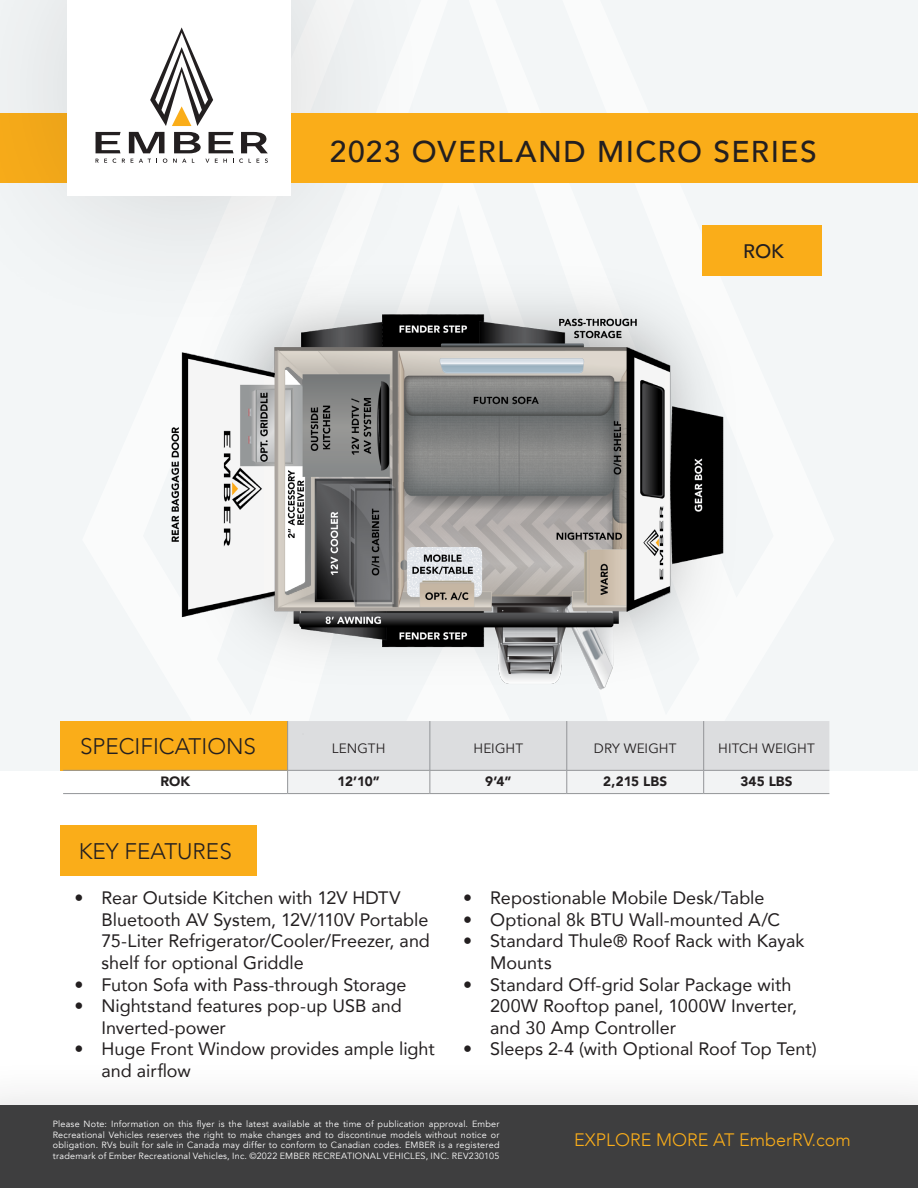
<style>
.page{position:relative;width:918px;height:1188px;background:#fff}
.page>*{position:absolute;margin:0;border:0;box-sizing:border-box;transform-origin:0 0}
.t1{font:500 30px "Avenir";letter-spacing:.045em;color:#231f20}
.t2{font:300 22.5px "Avenir";color:#231f20}
.t3{font:500 19.5px "Avenir";color:#231f20}
.t4{font:18px/21.6px "Avenir";color:#231f20}
.t5{font:300 18px "Avenir";color:#faad19}
.t6{font:13.5px "Avenir";letter-spacing:.005em;color:#231f20}
.t7{font:900 13.5px "Avenir";letter-spacing:.005em;color:#231f20}
.t8{font:9px/10.8px "Avenir";letter-spacing:.025em;color:#fff;text-align:justify}
</style>
<div class="page">
<div style="left:0;top:0;width:918px;height:770px;background:#f3f6f7"></div>
<div style="left:60px;top:825px;width:197px;height:51px;background:#faad19"></div>
<div style="left:60px;top:721px;width:228px;height:49px;background:#faad19"></div>
<div style="left:0;top:0;width:440px;height:343px;background:#231f20;opacity:.16"></div>
<div style="left:68px;top:0;width:223px;height:195px;background:#fff"></div>
<svg style="left:96px;top:132px;width:25px;height:21px"></svg>
<svg style="left:129px;top:132px;width:36px;height:21px"></svg>
<svg style="left:174px;top:132px;width:27px;height:21px"></svg>
<svg style="left:209px;top:132px;width:25px;height:21px"></svg>
<svg style="left:241px;top:132px;width:27px;height:21px"></svg>
<svg style="left:96px;top:159px;width:11px;height:4px"></svg>
<svg style="left:122px;top:159px;width:3px;height:4px"></svg>
<svg style="left:139px;top:159px;width:18px;height:4px"></svg>
<svg style="left:163px;top:159px;width:4px;height:4px"></svg>
<svg style="left:173px;top:159px;width:13px;height:4px"></svg>
<svg style="left:215px;top:159px;width:12px;height:4px"></svg>
<svg style="left:233px;top:159px;width:10px;height:4px"></svg>
<svg style="left:265px;top:159px;width:3px;height:4px"></svg>
<svg style="left:150px;top:27px;width:63px;height:99px"></svg>
<div style="left:0;top:1056px;width:918px;height:132px;background:#fafafa"></div>
<div style="left:0;top:1106px;width:918px;height:82px;background:#3e3e3f"></div>
<div style="left:291px;top:113px;width:627px;height:70px;background:#faad19"></div>
<div style="left:702px;top:226px;width:120px;height:50px;background:#faad19"></div>
<hr style="left:63px;top:770px;width:225px;height:1px;background:#939598">
<svg style="left:287px;top:721px;width:542px;height:72px"></svg>
<hr style="left:63px;top:793px;width:225px;height:1px;background:#939598">
<hr style="left:288px;top:793px;width:142px;height:1px;background:#939598">
<hr style="left:430px;top:793px;width:137px;height:1px;background:#939598">
<hr style="left:567px;top:793px;width:137px;height:1px;background:#939598">
<hr style="left:704px;top:793px;width:125px;height:1px;background:#939598">
<img style="left:170px;top:246px;width:587px;height:488px">
<p class="t1" style="left:330px;top:125px;width:489px">2023 OVERLAND MICRO SERIES</p>
<p class="t3" style="left:743px;top:234px;width:42px">ROK</p>
<p class="t2" style="left:80px;top:733px;width:178px">SPECIFICATIONS</p>
<p class="t6" style="left:332px;top:740px;width:55px">LENGTH</p>
<p class="t6" style="left:474px;top:740px;width:51px">HEIGHT</p>
<p class="t6" style="left:594px;top:740px;width:84px">DRY WEIGHT</p>
<p class="t6" style="left:718px;top:740px;width:98px">HITCH WEIGHT</p>
<p class="t7" style="left:160px;top:770px;width:31px">ROK</p>
<p class="t7" style="left:338px;top:770px;width:44px">12’10”</p>
<p class="t7" style="left:485px;top:770px;width:28px">9’4”</p>
<p class="t7" style="left:603px;top:770px;width:65px">2,215 LBS</p>
<p class="t7" style="left:740px;top:770px;width:54px">345 LBS</p>
<p class="t2" style="left:79px;top:838px;width:155px">KEY FEATURES</p>
<p class="t4" style="left:102px;top:887px;width:330px;text-indent:-27px">• Rear Outside Kitchen with 12V HDTV Bluetooth AV System, 12V/110V Portable 75-Liter Refrigerator/Cooler/Freezer, and shelf for optional Griddle</p>
<p class="t4" style="left:75px;top:973px;width:334px">• Futon Sofa with Pass-through Storage</p>
<p class="t4" style="left:102px;top:995px;width:302px;text-indent:-27px">• Nightstand features pop-up USB and<br>Inverted-power</p>
<p class="t4" style="left:102px;top:1038px;width:335px;text-indent:-27px">• Huge Front Window provides ample light and airflow</p>
<p class="t4" style="left:463px;top:887px;width:303px">• Repostionable Mobile Desk/Table</p>
<p class="t4" style="left:463px;top:908px;width:318px">• Optional 8k BTU Wall-mounted A/C</p>
<p class="t4" style="left:490px;top:930px;width:316px;text-indent:-27px">• Standard Thule® Roof Rack with Kayak<br>Mounts</p>
<p class="t4" style="left:490px;top:973px;width:308px;text-indent:-27px">• Standard Off-grid Solar Package with<br>200W Rooftop panel, 1000W Inverter, and 30 Amp Controller</p>
<p class="t4" style="left:463px;top:1038px;width:355px">• Sleeps 2-4 (with Optional Roof Top Tent)</p>
<p class="t8" style="left:53px;top:1119px;width:448px">Please Note: Information on this flyer is the latest available at the time of publication approval. Ember Recreational Vehicles reserves the right to make changes and to discontinue models without notice or obligation. RVs built for sale in Canada may differ to conform to Canadian codes. EMBER is a registered trademark of Ember Recreational Vehicles, Inc. ©2022 EMBER RECREATIONAL VEHICLES, INC. REV230105</p>
<p class="t5" style="left:574px;top:1129px;width:278px">EXPLORE MORE AT EmberRV.com</p>
</div>
